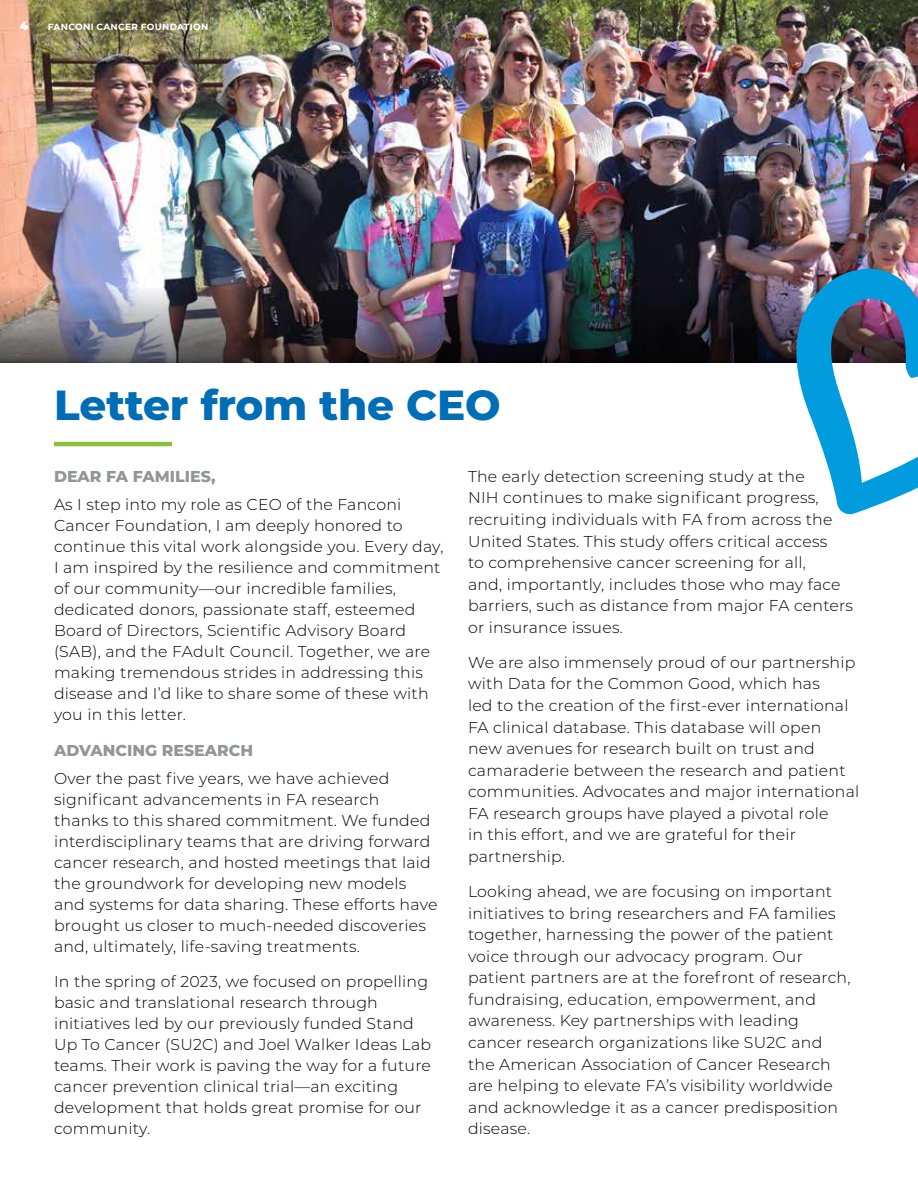
<style>
.page{position:relative;width:918px;height:1188px;background:#fff}
.page>*{position:absolute;margin:0;border:0;box-sizing:border-box;transform-origin:0 0}
.t1{font:800 42px "Montserrat";letter-spacing:-.005em;color:#006db7}
.t2{font:300 15.75px/21.6px "Montserrat";letter-spacing:.015em;color:#000}
.t3{font:800 15.75px "Montserrat";color:#939598}
.t4{font:900 12px "Montserrat";color:#fff}
.t5{font:700 9px "Montserrat";letter-spacing:.035em;color:#fff}
</style>
<div class="page">
<img style="left:0;top:0;width:918px;height:286px">
<hr style="left:54px;top:442px;width:118px;height:4px;background:#8ebf3f">
<img style="left:0;top:286px;width:786px;height:77px">
<img style="left:786px;top:260px;width:132px;height:255px">
<p class="t4" style="left:20px;top:17px;width:10px">4</p>
<p class="t5" style="left:48px;top:21px;width:162px">FANCONI CANCER FOUNDATION</p>
<h1 class="t1" style="left:54px;top:374px;width:448px">Letter from the CEO</h1>
<p class="t3" style="left:54px;top:465px;width:163px">DEAR FA FAMILIES,</p>
<p class="t2" style="left:54px;top:493px;width:391px;line-height:21px">As I step into my role as CEO of the Fanconi Cancer Foundation, I am deeply honored to continue this vital work alongside you. Every day, I am inspired by the resilience and commitment of our community—our incredible families, dedicated donors, passionate staff, esteemed Board of Directors, Scientific Advisory Board (SAB), and the FAdult Council. Together, we are making tremendous strides in addressing this disease and I’d like to share some of these with you in this letter.</p>
<p class="t3" style="left:54px;top:739px;width:201px">ADVANCING RESEARCH</p>
<p class="t2" style="left:54px;top:767px;width:385px;line-height:21px">Over the past five years, we have achieved significant advancements in FA research thanks to this shared commitment. We funded interdisciplinary teams that are driving forward cancer research, and hosted meetings that laid the groundwork for developing new models and systems for data sharing. These efforts have brought us closer to much-needed discoveries and, ultimately, life-saving treatments.</p>
<p class="t2" style="left:54px;top:970px;width:379px;line-height:21px">In the spring of 2023, we focused on propelling basic and translational research through initiatives led by our previously funded Stand Up To Cancer (SU2C) and Joel Walker Ideas Lab teams. Their work is paving the way for a future cancer prevention clinical trial—an exciting development that holds great promise for our community.</p>
<p class="t2" style="left:468px;top:465px;width:387px">The early detection screening study at the<br>NIH continues to make significant progress, recruiting individuals with FA from across the United States. This study offers critical access<br>to comprehensive cancer screening for all,<br>and, importantly, includes those who may face barriers, such as distance from major FA centers or insurance issues.</p>
<p class="t2" style="left:468px;top:651px;width:393px">We are also immensely proud of our partnership with Data for the Common Good, which has<br>led to the creation of the first-ever international FA clinical database. This database will open<br>new avenues for research built on trust and camaraderie between the research and patient communities. Advocates and major international FA research groups have played a pivotal role<br>in this effort, and we are grateful for their partnership.</p>
<p class="t2" style="left:468px;top:880px;width:384px">Looking ahead, we are focusing on important initiatives to bring researchers and FA families together, harnessing the power of the patient voice through our advocacy program. Our patient partners are at the forefront of research, fundraising, education, empowerment, and awareness. Key partnerships with leading cancer research organizations like SU2C and the American Association of Cancer Research are helping to elevate FA’s visibility worldwide and acknowledge it as a cancer predisposition disease.</p>
</div>
